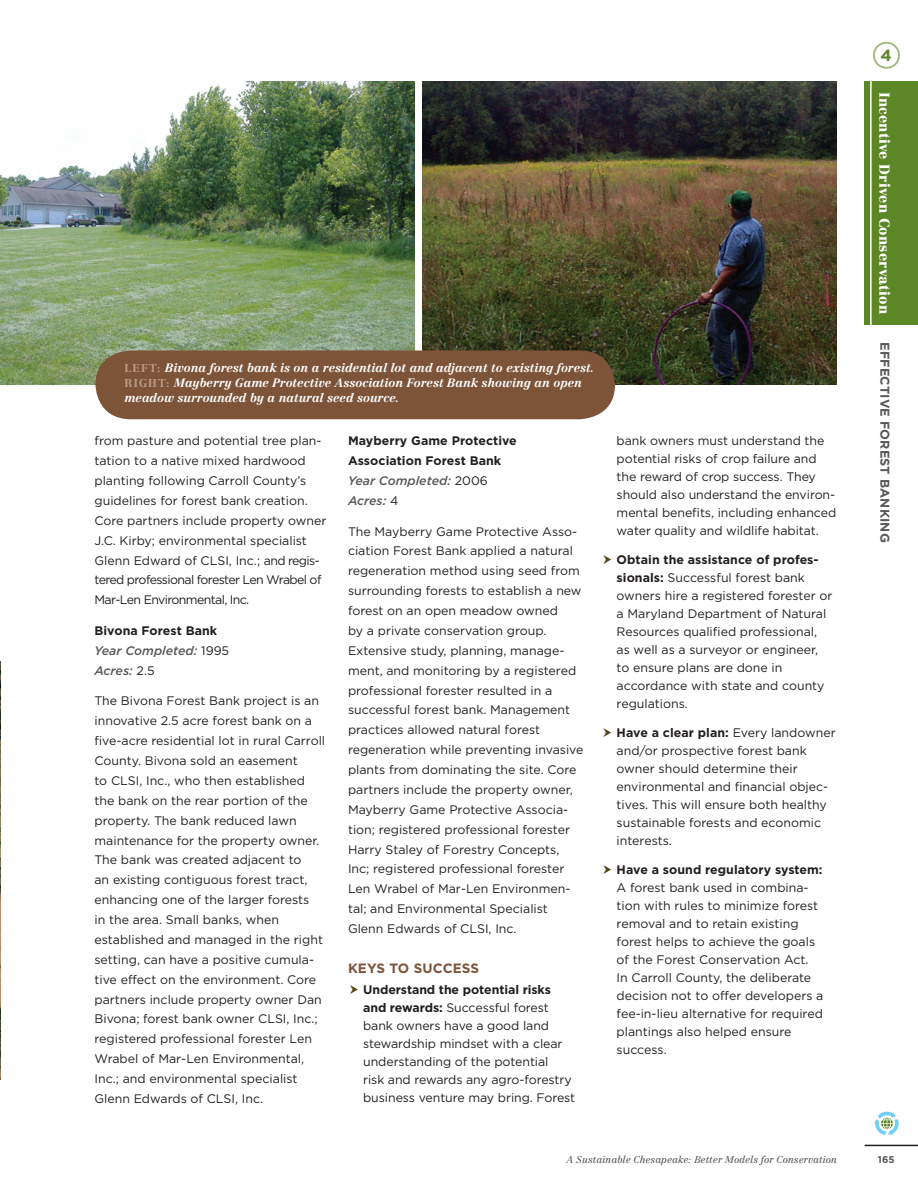
<style>
.page{position:relative;width:918px;height:1188px;background:#fff}
.page>*{position:absolute;margin:0;border:0;box-sizing:border-box;transform-origin:0 0}
.t1{font:700 16.35px "Gotham";color:#5c8727}
.t2{font:900 14.25px "Centennial";letter-spacing:.01em;color:#fff}
.Paragraph_Sub_Titles{font:700 13.5px "Gotham";letter-spacing:-.005em;color:#7e5439}
.t3{font:700 12.75px "Gotham";letter-spacing:.01em;color:#57585a}
.Paragraph_Style{font:12.3px/19.8px "Gotham";color:#231f20}
.Paragraph_Style_Bull{font:12.3px/18px "Gotham";letter-spacing:-.005em;color:#231f20}
.Paragraph_Style-2{font:700 12.3px/19.8px "Gotham";letter-spacing:.005em;color:#231f20}
.Paragraph_Style-3{font:italic 500 12.3px/19.8px "Gotham";color:#57585a}
.Photo_Caption{font:italic 700 12px/15px "Centennial";color:#fff}
.t4{font:italic 9.75px "Centennial";color:#57585a}
.t5{font:700 9.75px "Gotham";color:#57585a}
.s1{font-style:normal;font-size:11.25px;color:#bb9d88}
.s2{font-weight:700;font-style:normal;color:#231f20}
.s3{font-weight:400;font-style:normal;color:#231f20}
.s4{font-weight:500;font-style:italic;color:#57585a}
.s5{font-weight:400}
.s6{font-weight:700}
</style>
<div class="page">
<hr style="left:865px;top:1145px;width:53px;height:1px;background:#231f20">
<div style="left:873px;top:1109px;width:28px;height:29px;border:1px solid #fff;border-radius:50%"></div>
<svg style="left:874px;top:1112px;width:25px;height:23px"></svg>
<div style="left:865px;top:81px;width:53px;height:244px;background:#5c8727"></div>
<div style="left:873px;top:42px;width:27px;height:27px;border:2px solid #a4ba82;border-radius:50%"></div>
<hr style="left:870px;top:69px;width:2px;height:269px;background:#fff">
<img style="left:0;top:662px;width:1px;height:417px">
<img style="left:0;top:81px;width:415px;height:304px">
<img style="left:422px;top:81px;width:415px;height:304px">
<div style="left:95px;top:350px;width:520px;height:69px;background:#7e5439"></div>
<p class="Photo_Caption" style="left:124px;top:361px;width:471px"><span class="s1">Left :</span> Bivona forest bank is on a residential lot and adjacent to existing forest.</p>
<p class="Photo_Caption" style="left:124px;top:376px;width:459px"><span class="s1">Right :</span> Mayberry Game Protective Association Forest Bank showing an open meadow surrounded by a natural seed source.</p>
<p class="Paragraph_Style" style="left:94px;top:431px;width:233px">from pasture and potential tree plan&shy;tation to a native mixed hardwood planting following Carroll County’s guidelines for forest bank creation.<br>Core partners include property owner J.C. Kirby; environmental specialist Glenn Edward of CLSI, Inc.; and regis&shy;tered professional forester Len Wrabel of Mar-Len Environmental, Inc.</p>
<p class="Paragraph_Style-3" style="left:94px;top:621px;width:136px"><span class="s2">Bivona Forest Bank<br></span>Year Completed: <span class="s3">1995<br></span>Acres: <span class="s3">2.5</span></p>
<p class="Paragraph_Style" style="left:94px;top:691px;width:232px">The Bivona Forest Bank project is an innovative 2.5 acre forest bank on a five-acre residential lot in rural Carroll County. Bivona sold an easement<br>to CLSI, Inc., who then established the bank on the rear portion of the property. The bank reduced lawn maintenance for the property owner.<br>The bank was created adjacent to<br>an existing contiguous forest tract, enhancing one of the larger forests<br>in the area. Small banks, when established and managed in the right setting, can have a positive cumula&shy;tive effect on the environment. Core partners include property owner Dan Bivona; forest bank owner CLSI, Inc.; registered professional forester Len Wrabel of Mar-Len Environmental, Inc.; and environmental specialist Glenn Edwards of CLSI, Inc.</p>
<p class="Paragraph_Style-2" style="left:348px;top:431px;width:170px">Mayberry Game Protective<br>Association Forest Bank<br><span class="s4">Year Completed:</span> <span class="s5">2006<br></span><span class="s4">Acres:</span> <span class="s5">4</span></p>
<p class="Paragraph_Style" style="left:348px;top:521px;width:237px">The Mayberry Game Protective Asso&shy;ciation Forest Bank applied a natural regeneration method using seed from surrounding forests to establish a new forest on an open meadow owned<br>by a private conservation group.<br>Extensive study, planning, manage&shy;ment, and monitoring by a registered professional forester resulted in a successful forest bank. Management practices allowed natural forest regeneration while preventing invasive plants from dominating the site. Core partners include the property owner, Mayberry Game Protective Associa&shy;tion; registered professional forester Harry Staley of Forestry Concepts, Inc; registered professional forester Len Wrabel of Mar-Len Environmen&shy;tal; and Environmental Specialist Glenn Edwards of CLSI, Inc.</p>
<p class="Paragraph_Sub_Titles" style="left:348px;top:960px;width:133px">Keys to Success</p>
<p class="Paragraph_Style_Bull" style="left:363px;top:980px;width:214px"><span class="s6">Understand the potential risks and rewards:</span> Successful forest bank owners have a good land stewardship mindset with a clear understanding of the potential<br>risk and rewards any agro-forestry business venture may bring. Forest</p>
<p class="Paragraph_Style_Bull" style="left:617px;top:432px;width:221px">bank owners must understand the potential risks of crop failure and the reward of crop success. They should also understand the environ&shy;mental benefits, including enhanced water quality and wildlife habitat.</p>
<p class="Paragraph_Style_Bull" style="left:617px;top:551px;width:217px"><span class="s6">Obtain the assistance of profes&shy;sionals:</span> Successful forest bank owners hire a registered forester or a Maryland Department of Natural<br>Resources qualified professional, as well as a surveyor or engineer, to ensure plans are done in accordance with state and county regulations.</p>
<p class="Paragraph_Style_Bull" style="left:617px;top:723px;width:221px"><span class="s6">Have a clear plan:</span> Every landowner and/or prospective forest bank owner should determine their environmental and financial objec&shy;tives. This will ensure both healthy sustainable forests and economic interests.</p>
<p class="Paragraph_Style_Bull" style="left:617px;top:860px;width:208px"><span class="s6">H ave a sound regulatory system:<br></span>A forest bank used in combina&shy;tion with rules to minimize forest removal and to retain existing forest helps to achieve the goals of the Forest Conservation Act.<br>In Carroll County, the deliberate decision not to offer developers a fee-in-lieu alternative for required plantings also helped ensure success.</p>
<p class="t4" style="left:567px;top:1153px;width:272px">A Sustainable Chesapeake: Better Models for Conservation</p>
<h1 class="t1" style="left:881px;top:46px;width:13px">4</h1>
<p class="t2" style="left:894px;top:92px;width:223px;rotate:90deg">Incentive Driven Conservation</p>
<p class="t3" style="left:892px;top:342px;width:202px;rotate:90deg">Effective Forest Banking</p>
<p class="t5" style="left:878px;top:1154px;width:18px">165</p>
</div>
